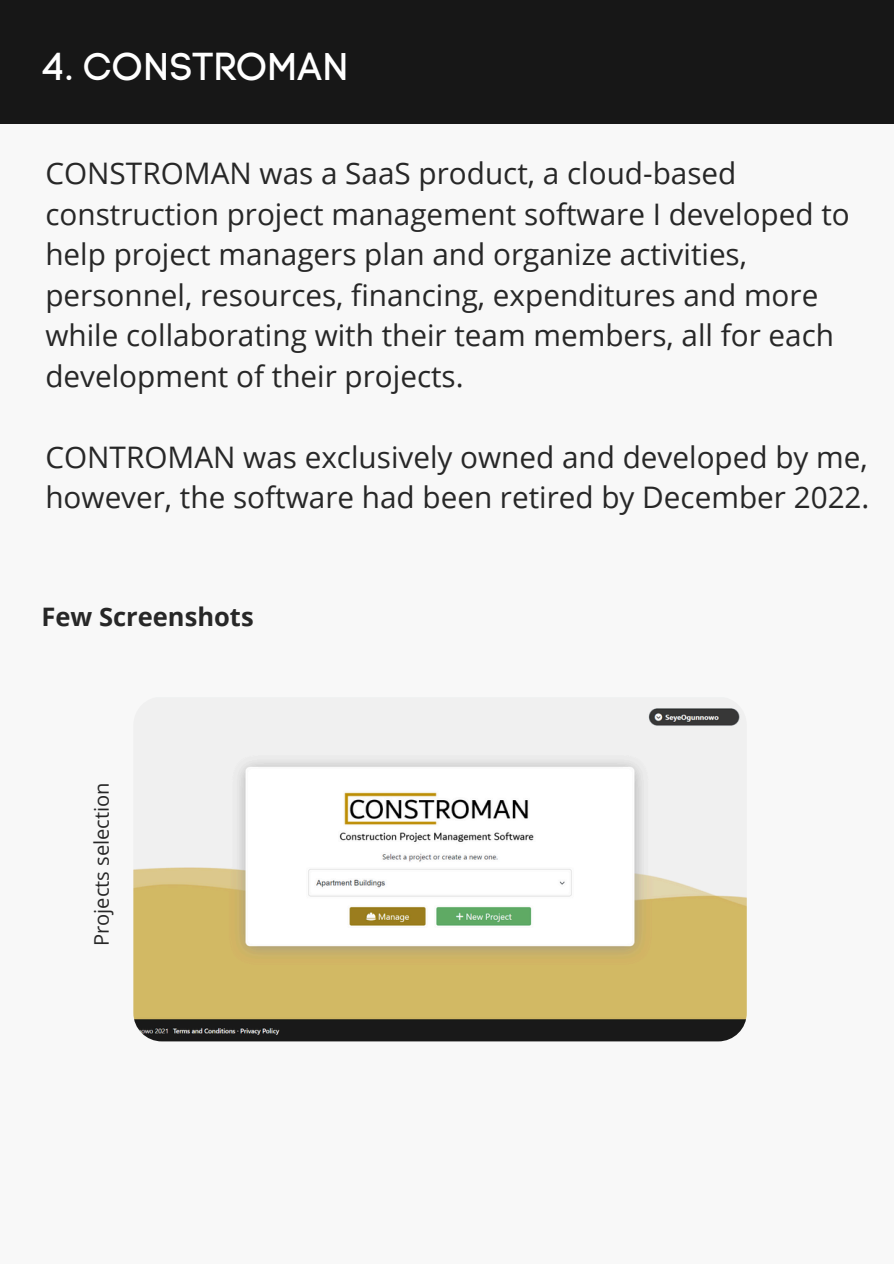
<style>
.page{position:relative;width:894px;height:1264px;background:#fff}
.page>*{position:absolute;margin:0;border:0;box-sizing:border-box;transform-origin:0 0}
.t1{font:38.55px "Code Pro Normal LC";color:#fff}
.t2{font:29.7px/40.5px "Open Sans";color:#272727}
.t3{font:700 25.5px "Open Sans";color:#272727}
.t4{font:20.1px "Open Sans";color:#272727}
</style>
<div class="page">
<div style="left:0;top:0;width:893px;height:1263px;background:#f8f8f8"></div>
<img style="left:133px;top:696px;width:613px;height:345px;border-radius:29px">
<div style="left:0;top:0;width:893px;height:124px;background:#171717"></div>
<h2 class="t1" style="left:42px;top:43px;width:308px">4. CONSTROMAN</h2>
<h2 class="t2" style="left:45px;top:152px;width:805px">CONSTROMAN was a SaaS product, a cloud-based construction project management software I developed to help project managers plan and organize activities, personnel, resources, financing, expenditures and more while collaborating with their team members, all for each development of their projects.</h2>
<h3 class="t2" style="left:45px;top:436px;width:825px">CONTROMAN was exclusively owned and developed by me, however, the software had been retired by December 2022.</h3>
<p class="t3" style="left:42px;top:599px;width:214px">Few Screenshots</p>
<p class="t4" style="left:87px;top:946px;width:165px;rotate:-90deg">Projects selection</p>
</div>
